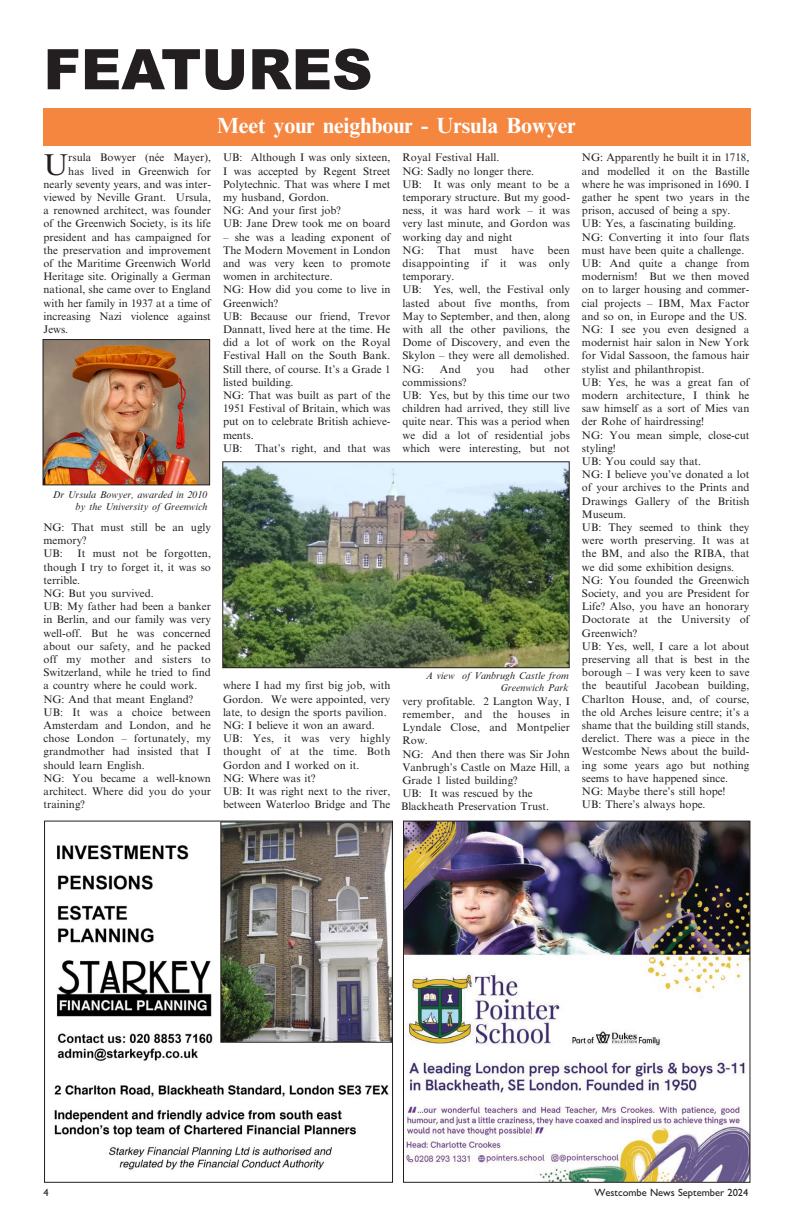
<style>
.page{position:relative;width:792px;height:1224px;background:#fff}
.page>*{position:absolute;margin:0;border:0;box-sizing:border-box;transform-origin:0 0}
.t1{font:900 56px "Arial";color:#231f20}
.t2{font:30.2px "M Times New Roman";color:#231f20}
.t3{font:700 22px "M Times New Roman";color:#fff}
.t4{font:11px/13.2px "M Times New Roman";color:#231f20}
.t5{font:10.5px "M Gill Sans";color:#231f20}
.t6{font:italic 10px/12px "M Times New Roman";color:#231f20;text-align:right}
</style>
<div class="page">
<div style="left:43px;top:109px;width:707px;height:37px;background:#f58640"></div>
<img style="left:405px;top:823px;width:343px;height:358px">
<div style="left:403px;top:821px;width:347px;height:362px;border:1px solid #231f20"></div>
<img style="left:54px;top:845px;width:335px;height:325px">
<img style="left:222px;top:824px;width:169px;height:217px">
<div style="left:220px;top:822px;width:173px;height:221px;border:1px solid #231f20"></div>
<img style="left:45px;top:341px;width:163px;height:142px">
<div style="left:43px;top:339px;width:167px;height:146px;border:1px solid #231f20"></div>
<img style="left:224px;top:463px;width:344px;height:203px">
<div style="left:222px;top:461px;width:348px;height:207px;border:1px solid #231f20"></div>
<h1 class="t1" style="left:44px;top:37px;width:331px">FEATURES</h1>
<h3 class="t3" style="left:217px;top:112px;width:360px">Meet your neighbour - Ursula Bowyer</h3>
<h2 class="t2" style="left:44px;top:147px;width:26px">U</h2>
<p class="t4" style="left:68px;top:151px;width:144px">rsula Bowyer (née Mayer),</p>
<p class="t4" style="left:68px;top:164px;width:144px">has lived in Greenwich for</p>
<p class="t4" style="left:44px;top:177px;width:169px">nearly seventy years, and was inter-</p>
<p class="t4" style="left:44px;top:190px;width:169px">viewed by Neville Grant. Ursula,</p>
<p class="t4" style="left:44px;top:204px;width:169px">a renowned architect, was founder</p>
<p class="t4" style="left:44px;top:217px;width:169px">of the Greenwich Society, is its life</p>
<p class="t4" style="left:44px;top:230px;width:169px">president and has campaigned for</p>
<p class="t4" style="left:44px;top:243px;width:169px">the preservation and improvement</p>
<p class="t4" style="left:44px;top:256px;width:169px">of the Maritime Greenwich World</p>
<p class="t4" style="left:44px;top:270px;width:169px">Heritage site. Originally a German</p>
<p class="t4" style="left:44px;top:283px;width:169px">national, she came over to England</p>
<p class="t4" style="left:44px;top:296px;width:169px">with her family in 1937 at a time of</p>
<p class="t4" style="left:44px;top:309px;width:169px">increasing Nazi violence against</p>
<p class="t4" style="left:44px;top:322px;width:26px">Jews.</p>
<p class="t4" style="left:223px;top:151px;width:169px">UB: Although I was only sixteen,<br>I was accepted by Regent Street<br>Polytechnic. That was where I met my husband, Gordon.<br>NG: And your first job?<br>UB: Jane Drew took me on board</p>
<p class="t4" style="left:223px;top:230px;width:169px">– she was a leading exponent of<br>The Modern Movement in London and was very keen to promote women in architecture.<br>NG: How did you come to live in<br>Greenwich?<br>UB: Because our friend, Trevor<br>Dannatt, lived here at the time. He did a lot of work on the Royal<br>Festival Hall on the South Bank.<br>Still there, of course. It’s a Grade 1 listed building.<br>NG: That was built as part of the<br>1951 Festival of Britain, which was put on to celebrate British achieve&shy;ments.<br>UB: That’s right, and that was</p>
<p class="t4" style="left:402px;top:151px;width:169px">Royal Festival Hall.<br>NG: Sadly no longer there.<br>UB: It was only meant to be a temporary structure. But my good&shy;ness, it was hard work – it was very last minute, and Gordon was working day and night<br>NG: That must have been disappointing if it was only temporary.<br>UB: Yes, well, the Festival only lasted about five months, from<br>May to September, and then, along with all the other pavilions, the<br>Dome of Discovery, and even the<br>Skylon – they were all demolished.<br>NG:</p>
<p class="t4" style="left:440px;top:362px;width:23px">And</p>
<p class="t4" style="left:477px;top:362px;width:20px">you</p>
<p class="t4" style="left:510px;top:362px;width:20px">had</p>
<p class="t4" style="left:544px;top:362px;width:27px">other</p>
<p class="t4" style="left:402px;top:375px;width:169px">commissions?<br>UB: Yes, but by this time our two children had arrived, they still live quite near. This was a period when we did a lot of residential jobs which were interesting, but not</p>
<p class="t6" style="left:53px;top:489px;width:156px">Dr Ursula Bowyer, awarded in 2010 by the University of Greenwich</p>
<p class="t4" style="left:44px;top:520px;width:169px">NG: That must still be an ugly memory?<br>UB:</p>
<p class="t4" style="left:44px;top:547px;width:169px;text-indent:34px">It must not be forgotten, though I try to forget it, it was so terrible.<br>NG: But you survived.<br>UB: My father had been a banker in Berlin, and our family was very well-off. But he was concerned about our safety, and he packed off my mother and sisters to<br>Switzerland, while he tried to find a country where he could work.<br>NG: And that meant England?<br>UB: It was a choice between<br>Amsterdam and London, and he chose London – fortunately, my grandmother had insisted that I should learn English.<br>NG: You became a well-known architect. Where did you do your training?</p>
<p class="t4" style="left:223px;top:679px;width:169px">where I had my first big job, with<br>Gordon. We were appointed, very late, to design the sports pavilion.<br>NG: I believe it won an award.<br>UB: Yes, it was very highly thought of at the time. Both<br>Gordon and I worked on it.<br>NG: Where was it?<br>UB: It was right next to the river, between Waterloo Bridge and The</p>
<p class="t6" style="left:426px;top:670px;width:145px">A view of Vanbrugh Castle from<br>Greenwich Park</p>
<p class="t4" style="left:402px;top:694px;width:169px">very profitable. 2 Langton Way, I remember, and the houses in<br>Lyndale Close, and Montpelier<br>Row.<br>NG: And then there was Sir John<br>Vanbrugh’s Castle on Maze Hill, a<br>Grade 1 listed building?<br>UB: It was rescued by the</p>
<p class="t4" style="left:401px;top:800px;width:150px">Blackheath Preservation Trust.</p>
<p class="t4" style="left:582px;top:151px;width:169px">NG: Apparently he built it in 1718, and modelled it on the Bastille where he was imprisoned in 1690. I gather he spent two years in the prison, accused of being a spy.<br>UB: Yes, a fascinating building.<br>NG: Converting it into four flats must have been quite a challenge.<br>UB: And quite a change from modernism! But we then moved on to larger housing and commer&shy;cial projects – IBM, Max Factor and so on, in Europe and the US.<br>NG: I see you even designed a modernist hair salon in New York for Vidal Sassoon, the famous hair stylist and philanthropist.<br>UB: Yes, he was a great fan of modern architecture, I think he saw himself as a sort of Mies van der Rohe of hairdressing!<br>NG: You mean simple, close-cut styling!<br>UB: You could say that.<br>NG: I believe you’ve donated a lot of your archives to the Prints and<br>Drawings Gallery of the British<br>Museum.<br>UB: They seemed to think they were worth preserving. It was at the BM, and also the RIBA, that we did some exhibition designs.<br>NG: You founded the Greenwich<br>Society, and you are President for<br>Life? Also, you have an honorary<br>Doctorate at the University of<br>Greenwich?<br>UB: Yes, well, I care a lot about preserving all that is best in the borough – I was very keen to save the beautiful Jacobean building,<br>Charlton House, and, of course, the old Arches leisure centre; it’s a shame that the building still stands, derelict. There was a piece in the<br>Westcombe News about the build&shy;ing some years ago but nothing seems to have happened since.<br>NG: Maybe there’s still hope!<br>UB: There’s always hope.</p>
<p class="t5" style="left:44px;top:1187px;width:7px">4</p>
<p class="t5" style="left:595px;top:1187px;width:155px">Westcombe News September 2024</p>
</div>
